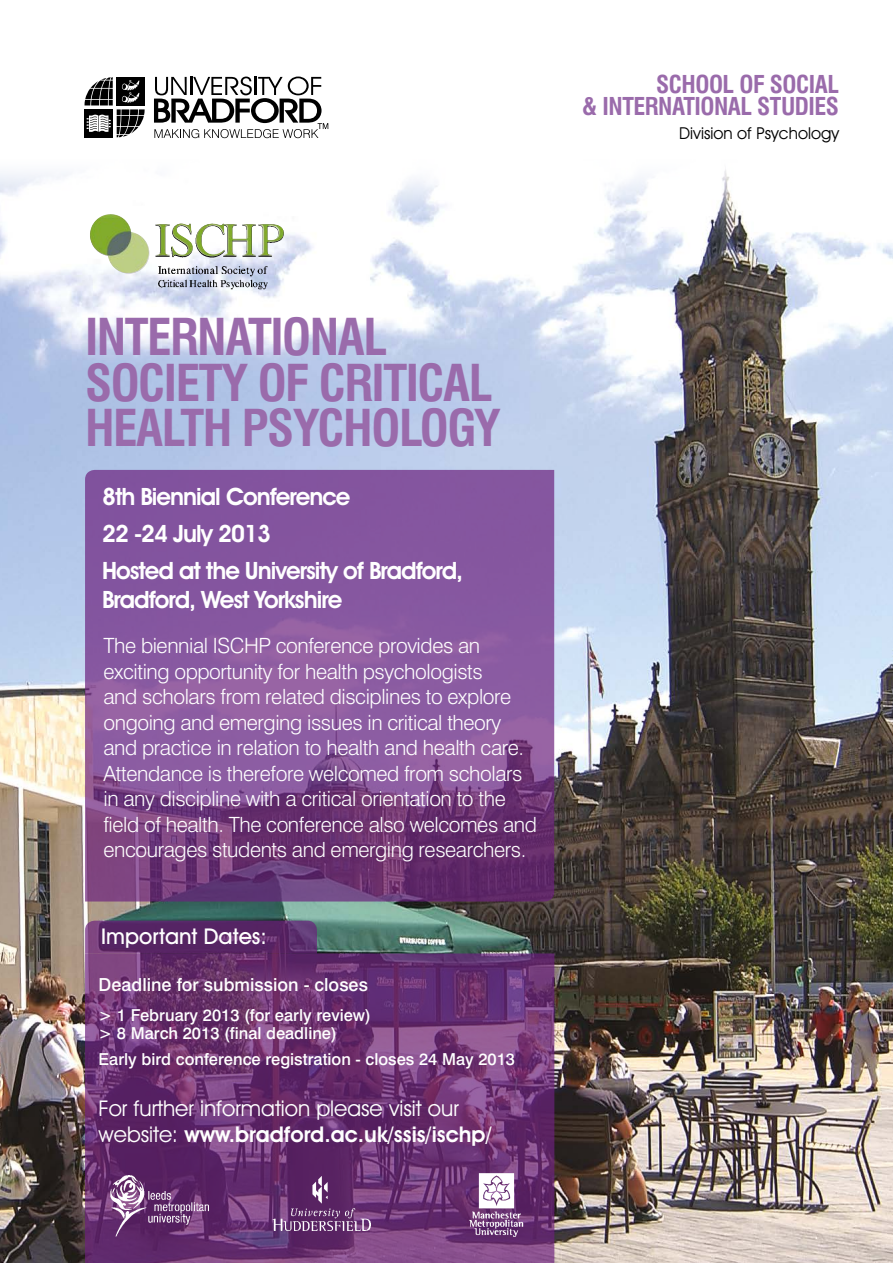
<style>
.page{position:relative;width:893px;height:1263px;background:#fff}
.page>*{position:absolute;margin:0;border:0;box-sizing:border-box;transform-origin:0 0}
.t1{font:700 condensed 49.5px/45.6px "Swiss 721 BT";letter-spacing:-.03em;color:#9a6bab}
.t2{font:600 24px/37px "Avant Garde IT Cby BT";letter-spacing:-.04em;color:#fff}
.t3{font:700 condensed 24px "Swiss 721 BT";color:#9a6bab}
.t4{font:21.75px/25.5px "Avant Garde IT Cby BT";color:#fff}
.t5{font:500 21.75px "Avant Garde IT Cby BT";color:#fff}
.t6{font:300 21px/25.5px "Swiss 721 BT";letter-spacing:-.02em;color:#fff}
.t7{font:500 18px "Swiss 721 BT";color:#fff}
.t8{font:500 16.5px/18px "Swiss 721 BT";color:#fff}
.t9{font:16.5px "Avant Garde IT Cby BT";color:#000}
.s1{font-weight:600}
</style>
<div class="page">
<img style="left:0;top:218px;width:893px;height:1045px">
<svg style="left:85px;top:921px;width:232px;height:32px;background:#5b2a69"></svg>
<svg style="left:85px;top:470px;width:469px;height:431px;background:#815094"></svg>
<svg style="left:90px;top:215px;width:41px;height:41px"></svg>
<svg style="left:108px;top:233px;width:41px;height:41px"></svg>
<img style="left:151px;top:218px;width:133px;height:71px">
<img style="left:90px;top:218px;width:20px;height:36px">
<svg style="left:85px;top:953px;width:469px;height:310px;background:#6b3372"></svg>
<img style="left:111px;top:1176px;width:98px;height:61px">
<img style="left:272px;top:1176px;width:99px;height:55px">
<img style="left:460px;top:1162px;width:72px;height:84px">
<div style="left:85px;top:109px;width:28px;height:29px;background:#000"></div>
<svg style="left:85px;top:77px;width:60px;height:60px"></svg>
<svg style="left:154px;top:77px;width:174px;height:61px"></svg>
<div style="left:0;top:145px;width:893px;height:73px;background:#fff"></div>
<p class="t3" style="left:656px;top:70px;width:14px">SCHOOL</p>
<p class="t3" style="left:739px;top:70px;width:43px">OF SOCIAL</p>
<p class="t3" style="left:582px;top:92px;width:34px">&amp; INTERNATIONAL</p>
<p class="t3" style="left:757px;top:92px;width:62px">STUDIES</p>
<p class="t9" style="left:679px;top:123px;width:161px">Division of Psychology</p>
<h1 class="t1" style="left:85px;top:314px;width:417px">INTERNATIONAL<br>SOCIETY OF CRITICAL<br>HEALTH PSYCHOLOGY</h1>
<p class="t2" style="left:102px;top:478px;width:363px">8th Biennial Conference<br>22 -24 July 2013<br>Hosted at the University of Bradford,</p>
<p class="t2" style="left:102px;top:581px;width:242px">Bradford, West Yorkshire</p>
<p class="t6" style="left:103px;top:633px;width:435px">The biennial ISCHP conference provides an exciting opportunity for health psychologists<br>and scholars from related disciplines to explore ongoing and emerging issues in critical theory and practice in relation to health and health care.<br>Attendance is therefore welcomed from scholars in any discipline with a critical orientation to the field of health. The conference also welcomes and encourages students and emerging researchers.</p>
<p class="t5" style="left:101px;top:922px;width:167px">Important Dates:</p>
<p class="t7" style="left:99px;top:973px;width:271px">Deadline for submission - closes</p>
<p class="t8" style="left:99px;top:1006px;width:274px">&gt; 1 February 2013 (for early review) &gt; 8 March 2013 (final deadline)</p>
<p class="t8" style="left:99px;top:1050px;width:418px">Early bird conference registration - closes 24 May 2013</p>
<p class="t4" style="left:99px;top:1095px;width:395px">For further information please visit our website: <span class="s1">www.bradford.ac.uk/ssis/ischp/</span></p>
</div>
